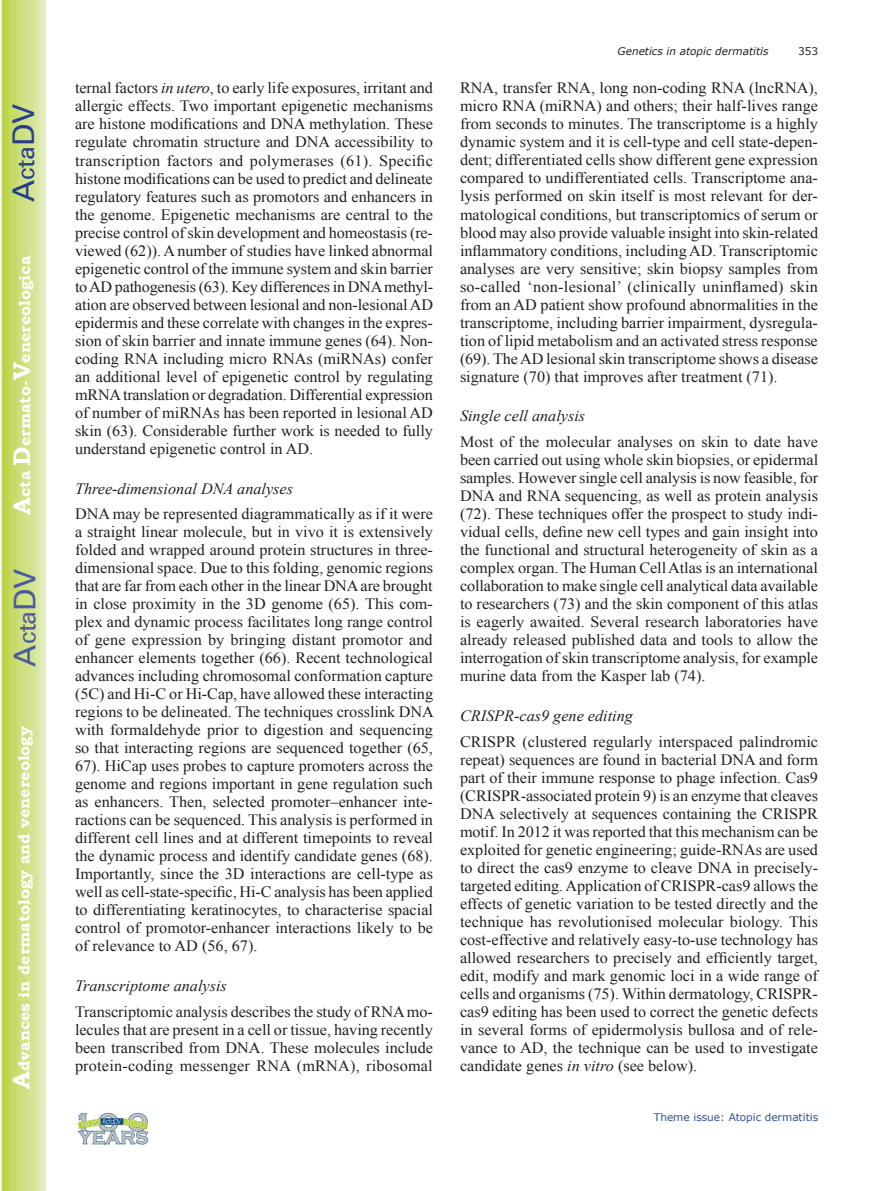
<style>
.page{position:relative;width:893px;height:1191px;background:#fff}
.page>*{position:absolute;margin:0;border:0;box-sizing:border-box;transform-origin:0 0}
.t1{font:30px "Univers";color:#4d5a9e}
.t2{font:30px "Univers";color:#253f8e}
.t3{font:15.75px/18px "Times New Roman";color:#231f20;text-align:justify}
.t4{font:italic 15.75px "Times New Roman";color:#231f20}
.t5{font:700 15.75px "Bookman Old Style";color:#fff}
.t6{font:10.5px "Verdana";color:#324f95}
.t7{font:italic 10.5px "Verdana";color:#231f20}
.t8{font:10.5px "Verdana";color:#231f20}
.s1{font-size:24px}
.s2{font-style:italic}
</style>
<div class="page">
<svg style="left:1px;top:0;width:45px;height:1191px;background:#cfe084"></svg>
<img style="left:78px;top:1113px;width:70px;height:31px">
<h1 class="t2" style="left:6px;top:202px;width:100px;rotate:-90deg">A<span class="s1">cta</span>DV</h1>
<p class="t5" style="left:15px;top:515px;width:260px;rotate:-90deg"><span class="s1">A</span>cta <span class="s1">D</span>ermato-<span class="s1">V</span>enereologica</p>
<h1 class="t1" style="left:7px;top:666px;width:100px;rotate:-90deg">A<span class="s1">cta</span>DV</h1>
<p class="t5" style="left:15px;top:1088px;width:364px;rotate:-90deg"><span class="s1">A</span>dvances in dermatology and venereology</p>
<p class="t3" style="left:75px;top:79px;width:360px">ternal factors <span class="s2">in utero</span>, to early life exposures, irritant and allergic effects. Two important epigenetic mechanisms are histone modifications and DNA methylation. These regulate chromatin structure and DNA accessibility to transcription factors and polymerases (61). Specific histone modifications can be used to predict and delineate regulatory features such as promotors and enhancers in the genome. Epigenetic mechanisms are central to the precise control of skin development and homeostasis (re&shy;viewed (62)). A number of studies have linked abnormal epigenetic control of the immune system and skin barrier to AD pathogenesis (63). Key differences in DNA methyl&shy;ation are observed between lesional and non-lesional AD epidermis and these correlate with changes in the expres&shy;sion of skin barrier and innate immune genes (64). Non&shy;coding RNA including micro RNAs (miRNAs) confer an additional level of epigenetic control by regulating mRNA translation or degradation. Differential expression of number of miRNAs has been reported in lesional AD skin (63). Considerable further work is needed to fully understand epigenetic control in AD.</p>
<p class="t4" style="left:75px;top:477px;width:220px">Three-dimensional DNA analyses</p>
<p class="t3" style="left:75px;top:504px;width:360px">DNA may be represented diagrammatically as if it were a straight linear molecule, but in vivo it is extensively folded and wrapped around protein structures in three&shy;dimensional space. Due to this folding, genomic regions that are far from each other in the linear DNA are brought in close proximity in the 3D genome (65). This com&shy;plex and dynamic process facilitates long range control of gene expression by bringing distant promotor and enhancer elements together (66). Recent technological advances including chromosomal conformation capture (5C) and Hi-C or Hi-Cap, have allowed these interacting regions to be delineated. The techniques crosslink DNA with formaldehyde prior to digestion and sequencing so that interacting regions are sequenced together (65, 67). HiCap uses probes to capture promoters across the genome and regions important in gene regulation such as enhancers. Then, selected promoter–enhancer inte&shy;ractions can be sequenced. This analysis is performed in different cell lines and at different timepoints to reveal the dynamic process and identify candidate genes (68).<br>Importantly, since the 3D interactions are cell-type as well as cell-state-specific, Hi-C analysis has been applied to differentiating keratinocytes, to characterise spacial control of promotor-enhancer interactions likely to be of relevance to AD (56, 67).</p>
<p class="t4" style="left:75px;top:975px;width:153px">Transcriptome analysis</p>
<p class="t3" style="left:75px;top:1002px;width:360px">Transcriptomic analysis describes the study of RNA mo&shy;lecules that are present in a cell or tissue, having recently been transcribed from DNA. These molecules include protein-coding messenger RNA (mRNA), ribosomal</p>
<p class="t7" style="left:618px;top:44px;width:152px">Genetics in atopic dermatitis</p>
<p class="t8" style="left:798px;top:44px;width:22px">353</p>
<p class="t3" style="left:460px;top:79px;width:360px">RNA, transfer RNA, long non-coding RNA (lncRNA), micro RNA (miRNA) and others; their half-lives range from seconds to minutes. The transcriptome is a highly dynamic system and it is cell-type and cell state-depen&shy;dent; differentiated cells show different gene expression compared to undifferentiated cells. Transcriptome ana&shy;lysis performed on skin itself is most relevant for der&shy;matological conditions, but transcriptomics of serum or blood may also provide valuable insight into skin-related inflammatory conditions, including AD. Transcriptomic analyses are very sensitive; skin biopsy samples from so-called ‘non-lesional’ (clinically uninflamed) skin from an AD patient show profound abnormalities in the transcriptome, including barrier impairment, dysregula&shy;tion of lipid metabolism and an activated stress response (69). The AD lesional skin transcriptome shows a disease signature (70) that improves after treatment (71).</p>
<p class="t4" style="left:460px;top:405px;width:127px">Single cell analysis</p>
<p class="t3" style="left:460px;top:432px;width:360px">Most of the molecular analyses on skin to date have been carried out using whole skin biopsies, or epidermal samples. However single cell analysis is now feasible, for DNA and RNA sequencing, as well as protein analysis (72). These techniques offer the prospect to study indi&shy;vidual cells, define new cell types and gain insight into the functional and structural heterogeneity of skin as a complex organ. The Human Cell Atlas is an international collaboration to make single cell analytical data available to researchers (73) and the skin component of this atlas is eagerly awaited. Several research laboratories have already released published data and tools to allow the interrogation of skin transcriptome analysis, for example murine data from the Kasper lab (74).</p>
<p class="t4" style="left:460px;top:705px;width:175px">CRISPR-cas9 gene editing</p>
<p class="t3" style="left:460px;top:732px;width:360px">CRISPR (clustered regularly interspaced palindromic repeat) sequences are found in bacterial DNA and form part of their immune response to phage infection. Cas9 (CRISPR-associated protein 9) is an enzyme that cleaves DNA selectively at sequences containing the CRISPR motif. In 2012 it was reported that this mechanism can be exploited for genetic engineering; guide-RNAs are used to direct the cas9 enzyme to cleave DNA in precisely&shy;targeted editing. Application of CRISPR-cas9 allows the effects of genetic variation to be tested directly and the technique has revolutionised molecular biology. This cost-effective and relatively easy-to-use technology has allowed researchers to precisely and efficiently target, edit, modify and mark genomic loci in a wide range of cells and organisms (75). Within dermatology, CRISPR&shy;cas9 editing has been used to correct the genetic defects in several forms of epidermolysis bullosa and of rele&shy;vance to AD, the technique can be used to investigate candidate genes <span class="s2">in vitro</span> (see below).</p>
<p class="t6" style="left:654px;top:1110px;width:166px">Theme issue: Atopic dermatitis</p>
</div>
